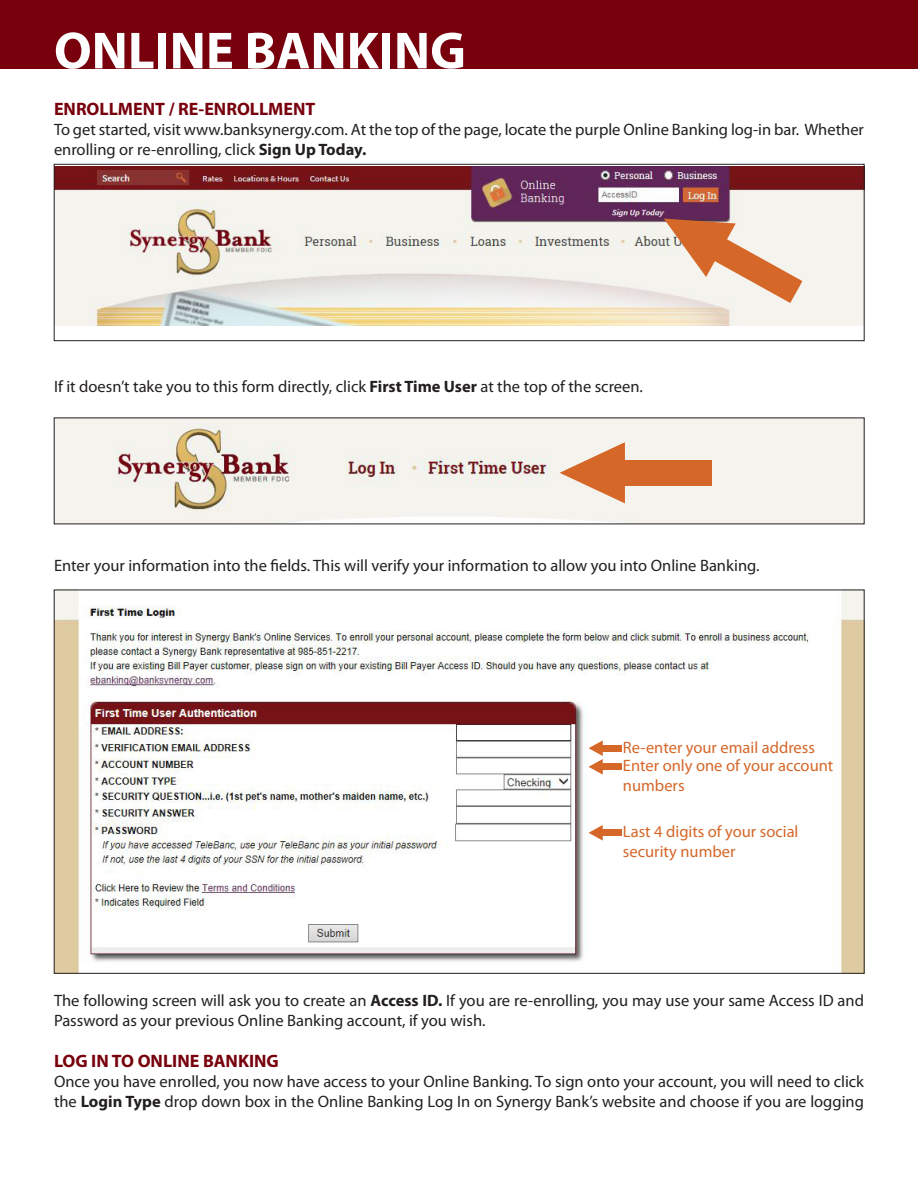
<style>
.page{position:relative;width:918px;height:1188px;background:#fff}
.page>*{position:absolute;margin:0;border:0;box-sizing:border-box;transform-origin:0 0}
.HEADING{font:700 52.5px "Myriad Pro";color:#fff}
.Paragraph_Style_1{font:700 18px "Myriad Pro";color:#77000c}
.t1{font:16.5px/19.8px "Myriad Pro";color:#231f20}
.t2{font:16.5px "Myriad Pro";color:#d56729}
.s1{font-weight:700}
</style>
<div class="page">
<img style="left:56px;top:592px;width:806px;height:380px">
<div style="left:0;top:0;width:918px;height:68px;background:#77000c"></div>
<img style="left:56px;top:166px;width:806px;height:159px">
<div style="left:54px;top:164px;width:810px;height:177px;border:1px solid #231f20"></div>
<svg style="left:664px;top:219px;width:138px;height:84px;background:#e6bea4"></svg>
<img style="left:56px;top:420px;width:806px;height:102px">
<div style="left:590px;top:460px;width:121px;height:25px;background:#d56729"></div>
<svg style="left:560px;top:442px;width:65px;height:61px"></svg>
<div style="left:595px;top:745px;width:26px;height:6px;background:#d56729"></div>
<div style="left:595px;top:764px;width:26px;height:6px;background:#d56729"></div>
<svg style="left:589px;top:740px;width:14px;height:35px"></svg>
<div style="left:595px;top:830px;width:26px;height:6px;background:#d56729"></div>
<svg style="left:589px;top:825px;width:14px;height:16px"></svg>
<p class="HEADING" style="left:54px;top:16px;width:413px">ONLINE BANKING</p>
<p class="Paragraph_Style_1" style="left:54px;top:97px;width:263px">ENROLLMENT / RE-ENROLLMENT</p>
<p class="t1" style="left:54px;top:119px;width:812px">To get started, visit www.banksynergy.com. At the top of the page, locate the purple Online Banking log-in bar. Whether enrolling or re-enrolling, click <span class="s1">Sign Up Today.</span></p>
<p class="t1" style="left:54px;top:377px;width:591px">If it doesn’t take you to this form directly, click <span class="s1">First Time User</span> at the top of the screen.</p>
<p class="t1" style="left:54px;top:555px;width:707px">Enter your information into the fields. This will verify your information to allow you into Online Banking.</p>
<p class="t2" style="left:623px;top:737px;width:193px">Re-enter your email address</p>
<p class="t2" style="left:623px;top:756px;width:212px">Enter only one of your account</p>
<p class="t2" style="left:623px;top:775px;width:63px">numbers</p>
<p class="t2" style="left:623px;top:822px;width:177px">Last 4 digits of your social</p>
<p class="t2" style="left:623px;top:841px;width:114px">security number</p>
<p class="t1" style="left:54px;top:991px;width:812px">The following screen will ask you to create an <span class="s1">Access ID.</span> If you are re-enrolling, you may use your same Access ID and<br>Password as your previous Online Banking account, if you wish.</p>
<p class="Paragraph_Style_1" style="left:54px;top:1050px;width:226px">LOG IN TO ONLINE BANKING</p>
<p class="t1" style="left:54px;top:1072px;width:812px">Once you have enrolled, you now have access to your Online Banking. To sign onto your account, you will need to click the <span class="s1">Login Type</span> drop down box in the Online Banking Log In on Synergy Bank’s website and choose if you are logging</p>
</div>
